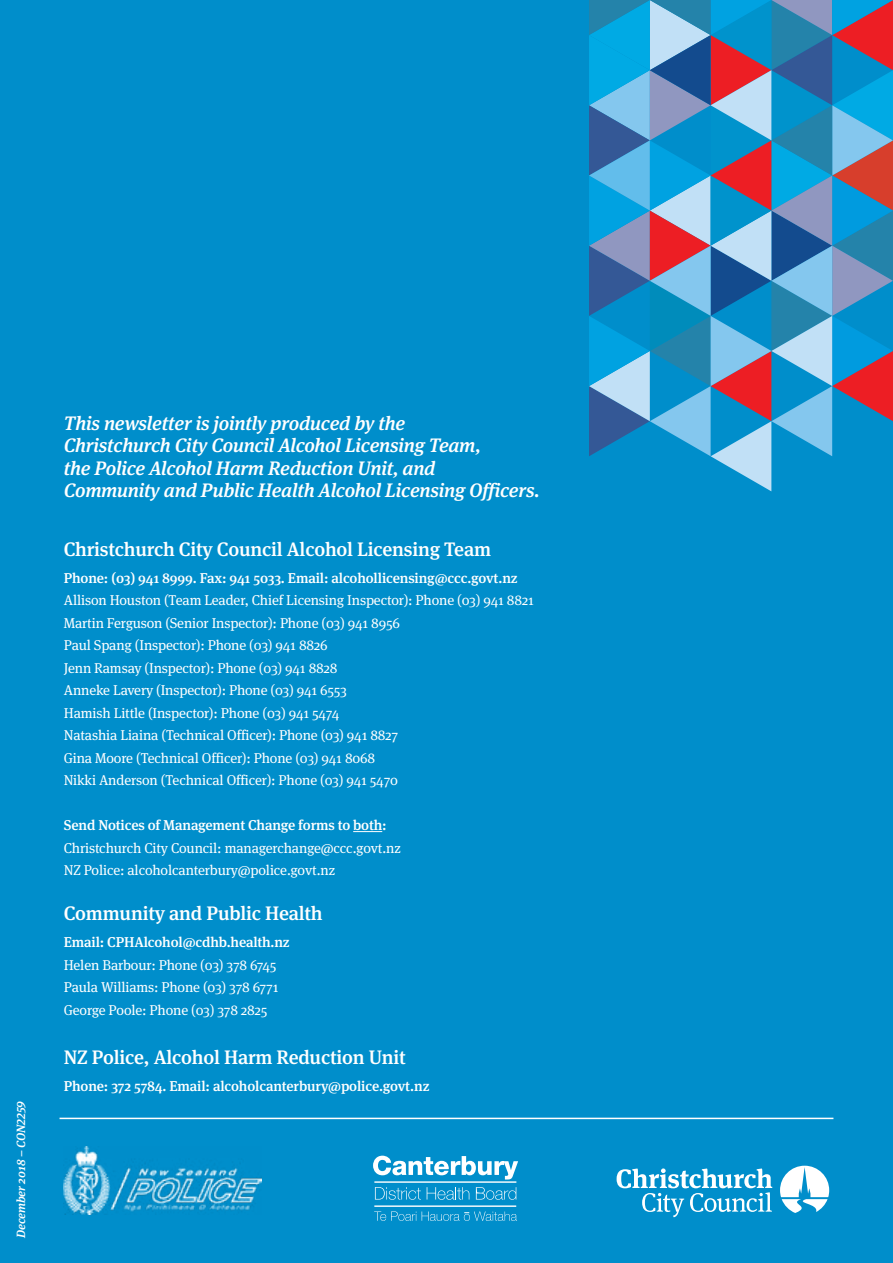
<style>
.page{position:relative;width:893px;height:1263px;background:#008ecb}
.page>*{position:absolute;margin:0;border:0;box-sizing:border-box;transform-origin:0 0}
.t1{font:italic 500 19.5px/22.5px "Meta Serif Pro";letter-spacing:-.01em;color:#fff}
.t2{font:500 19.5px "Meta Serif Pro";letter-spacing:-.01em;color:#fff}
.t3{font:14.25px/22.5px "Meta Serif Pro";letter-spacing:-.01em;color:#fff}
.t4{font:500 14.25px "Meta Serif Pro";letter-spacing:-.01em;color:#fff}
.t5{font:italic 500 12px "Meta Serif Pro";letter-spacing:-.01em;color:#fff}
</style>
<div class="page">
<svg style="left:780px;top:1166px;width:49px;height:47px"></svg>
<svg style="left:617px;top:1168px;width:155px;height:49px"></svg>
<svg style="left:375px;top:1187px;width:46px;height:13px"></svg>
<svg style="left:427px;top:1187px;width:42px;height:13px"></svg>
<svg style="left:476px;top:1187px;width:40px;height:13px"></svg>
<svg style="left:374px;top:1211px;width:143px;height:10px"></svg>
<hr style="left:374px;top:1205px;width:142px;height:2px;background:#fff">
<hr style="left:374px;top:1181px;width:142px;height:2px;background:#fff">
<svg style="left:373px;top:1156px;width:145px;height:23px"></svg>
<img style="left:64px;top:1147px;width:197px;height:67px">
<svg style="left:353px;top:831px;width:29px;height:1px"></svg>
<hr style="left:60px;top:1118px;width:773px;height:1px;background:#fff">
<svg style="left:589px;top:0;width:304px;height:491px"></svg>
<p class="t5" style="left:12px;top:1238px;width:139px;rotate:-90deg">December 2018 – CON2259</p>
<h1 class="t1" style="left:64px;top:411px;width:477px">This newsletter is jointly produced by the<br>Christchurch City Council Alcohol Licensing Team,<br>the Police Alcohol Harm Reduction Unit, and<br>Community and Public Health Alcohol Licensing Officers.</h1>
<h1 class="t2" style="left:64px;top:534px;width:429px">Christchurch City Council Alcohol Licensing Team</h1>
<p class="t4" style="left:64px;top:567px;width:455px">Phone: (03) 941 8999. Fax: 941 5033. Email: alcohollicensing@ccc.govt.nz</p>
<p class="t3" style="left:64px;top:588px;width:472px">Allison Houston (Team Leader, Chief Licensing Inspector): Phone (03) 941 8821<br>Martin Ferguson (Senior Inspector): Phone (03) 941 8956<br>Paul Spang (Inspector): Phone (03) 941 8826<br>Jenn Ramsay (Inspector): Phone (03) 941 8828<br>Anneke Lavery (Inspector): Phone (03) 941 6553<br>Hamish Little (Inspector): Phone (03) 941 5474<br>Natashia Liaina (Technical Officer): Phone (03) 941 8827<br>Gina Moore (Technical Officer): Phone (03) 941 8068<br>Nikki Anderson (Technical Officer): Phone (03) 941 5470</p>
<p class="t4" style="left:64px;top:814px;width:324px">Send Notices of Management Change forms to both:</p>
<p class="t3" style="left:64px;top:836px;width:338px">Christchurch City Council: managerchange@ccc.govt.nz<br>NZ Police: alcoholcanterbury@police.govt.nz</p>
<h1 class="t2" style="left:64px;top:898px;width:260px">Community and Public Health</h1>
<p class="t4" style="left:64px;top:931px;width:227px">Email: CPHAlcohol@cdhb.health.nz</p>
<p class="t3" style="left:64px;top:952px;width:216px">Helen Barbour: Phone (03) 378 6745<br>Paula Williams: Phone (03) 378 6771<br>George Poole: Phone (03) 378 2825</p>
<h1 class="t2" style="left:64px;top:1042px;width:344px">NZ Police, Alcohol Harm Reduction Unit</h1>
<p class="t4" style="left:64px;top:1075px;width:367px">Phone: 372 5784. Email: alcoholcanterbury@police.govt.nz</p>
</div>
